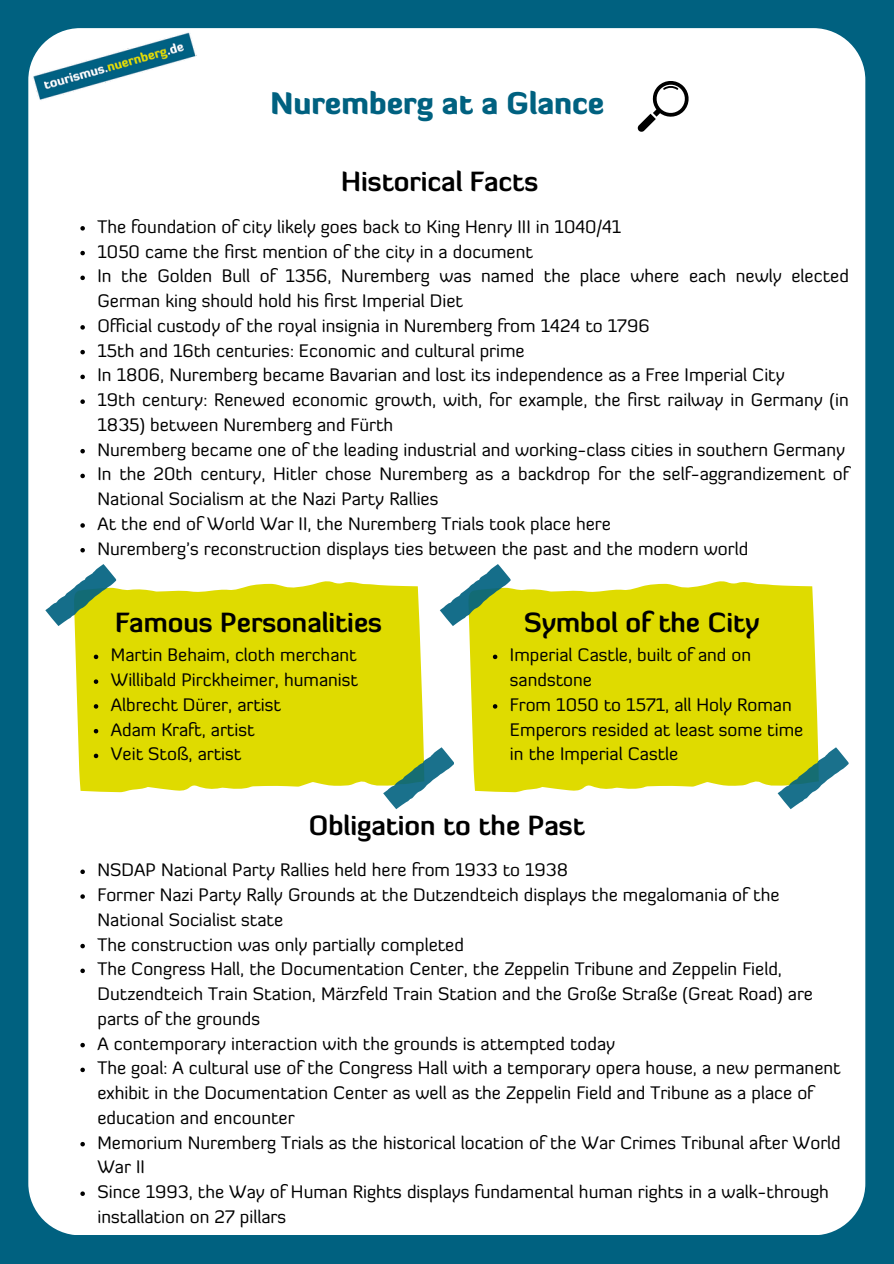
<style>
.page{position:relative;width:894px;height:1264px;background:#fff}
.page>*{position:absolute;margin:0;border:0;box-sizing:border-box;transform-origin:0 0}
.t1{font:900 30px "Diavlo";color:#006180}
.t2{font:700 27px "Diavlo";color:#000}
.t3{font:18px/24.8px "Diavlo";color:#000}
</style>
<div class="page">
<div style="left:0;top:0;width:893px;height:1263px;background:#006180"></div>
<div style="left:28px;top:28px;width:837px;height:1206px;background:#fff;border-radius:52px"></div>
<img style="left:29px;top:28px;width:172px;height:72px">
<svg style="left:637px;top:81px;width:52px;height:51px"></svg>
<div style="left:469px;top:581px;width:349px;height:211px;background:#dfdb00"></div>
<svg style="left:439px;top:564px;width:71px;height:62px"></svg>
<svg style="left:777px;top:747px;width:71px;height:62px"></svg>
<svg style="left:492px;top:654px;width:5px;height:5px"></svg>
<svg style="left:492px;top:704px;width:5px;height:4px"></svg>
<svg style="left:80px;top:226px;width:5px;height:4px"></svg>
<svg style="left:80px;top:251px;width:5px;height:4px"></svg>
<svg style="left:80px;top:275px;width:5px;height:5px"></svg>
<svg style="left:80px;top:325px;width:5px;height:4px"></svg>
<svg style="left:80px;top:350px;width:5px;height:4px"></svg>
<svg style="left:80px;top:374px;width:5px;height:5px"></svg>
<svg style="left:80px;top:399px;width:5px;height:5px"></svg>
<svg style="left:80px;top:449px;width:5px;height:4px"></svg>
<svg style="left:80px;top:473px;width:5px;height:5px"></svg>
<svg style="left:80px;top:523px;width:5px;height:4px"></svg>
<svg style="left:80px;top:548px;width:5px;height:4px"></svg>
<div style="left:74px;top:581px;width:350px;height:211px;background:#dfdb00"></div>
<svg style="left:45px;top:564px;width:71px;height:62px"></svg>
<svg style="left:383px;top:747px;width:71px;height:62px"></svg>
<svg style="left:94px;top:654px;width:4px;height:5px"></svg>
<svg style="left:94px;top:679px;width:4px;height:5px"></svg>
<svg style="left:94px;top:704px;width:4px;height:4px"></svg>
<svg style="left:94px;top:729px;width:4px;height:4px"></svg>
<svg style="left:94px;top:753px;width:4px;height:5px"></svg>
<svg style="left:80px;top:869px;width:5px;height:5px"></svg>
<svg style="left:80px;top:894px;width:5px;height:4px"></svg>
<svg style="left:80px;top:943px;width:5px;height:5px"></svg>
<svg style="left:80px;top:968px;width:5px;height:5px"></svg>
<svg style="left:80px;top:1042px;width:5px;height:5px"></svg>
<svg style="left:80px;top:1067px;width:5px;height:5px"></svg>
<svg style="left:80px;top:1141px;width:5px;height:5px"></svg>
<svg style="left:80px;top:1191px;width:5px;height:4px"></svg>
<h2 class="t1" style="left:270px;top:92px;width:335px">Nuremberg at a Glance</h2>
<p class="t2" style="left:341px;top:171px;width:198px">Historical Facts</p>
<p class="t3" style="left:97px;top:216px;width:525px">The foundation of city likely goes back to King Henry III in 1040/41</p>
<p class="t3" style="left:97px;top:241px;width:437px">1050 came the first mention of the city in a document</p>
<p class="t3" style="left:97px;top:265px;width:752px">In the Golden Bull of 1356, Nuremberg was named the place where each newly elected<br>German king should hold his first Imperial Diet</p>
<p class="t3" style="left:97px;top:315px;width:553px">Official custody of the royal insignia in Nuremberg from 1424 to 1796</p>
<p class="t3" style="left:97px;top:340px;width:428px">15th and 16th centuries: Economic and cultural prime</p>
<p class="t3" style="left:97px;top:364px;width:688px">In 1806, Nuremberg became Bavarian and lost its independence as a Free Imperial City</p>
<p class="t3" style="left:97px;top:389px;width:752px">19th century: Renewed economic growth, with, for example, the first railway in Germany (in<br>1835) between Nuremberg and Fürth</p>
<p class="t3" style="left:97px;top:439px;width:749px">Nuremberg became one of the leading industrial and working-class cities in southern Germany</p>
<p class="t3" style="left:97px;top:463px;width:752px">In the 20th century, Hitler chose Nuremberg as a backdrop for the self-aggrandizement of<br>National Socialism at the Nazi Party Rallies</p>
<p class="t3" style="left:97px;top:513px;width:515px">At the end of World War II, the Nuremberg Trials took place here</p>
<p class="t3" style="left:97px;top:538px;width:652px">Nuremberg’s reconstruction displays ties between the past and the modern world</p>
<p class="t2" style="left:115px;top:612px;width:268px">Famous Personalities</p>
<p class="t3" style="left:111px;top:644px;width:247px">Martin Behaim, cloth merchant</p>
<p class="t3" style="left:111px;top:669px;width:249px">Willibald Pirckheimer, humanist</p>
<p class="t3" style="left:111px;top:694px;width:171px">Albrecht Dürer, artist</p>
<p class="t3" style="left:111px;top:718px;width:145px">Adam Kraft, artist</p>
<p class="t3" style="left:111px;top:743px;width:132px">Veit Stoß, artist</p>
<p class="t2" style="left:524px;top:612px;width:237px">Symbol of the City</p>
<p class="t3" style="left:510px;top:644px;width:243px">Imperial Castle, built of and on sandstone</p>
<p class="t3" style="left:510px;top:694px;width:295px">From 1050 to 1571, all Holy Roman<br>Emperors resided at least some time in the Imperial Castle</p>
<h2 class="t2" style="left:309px;top:814px;width:277px">Obligation to the Past</h2>
<p class="t3" style="left:97px;top:859px;width:472px">NSDAP National Party Rallies held here from 1933 to 1938</p>
<p class="t3" style="left:97px;top:884px;width:683px">Former Nazi Party Rally Grounds at the Dutzendteich displays the megalomania of the<br>National Socialist state</p>
<p class="t3" style="left:97px;top:933px;width:368px">The construction was only partially completed</p>
<p class="t3" style="left:97px;top:958px;width:717px">The Congress Hall, the Documentation Center, the Zeppelin Tribune and Zeppelin Field,<br>Dutzendteich Train Station, Märzfeld Train Station and the Große Straße (Great Road) are parts of the grounds</p>
<p class="t3" style="left:97px;top:1032px;width:519px">A contemporary interaction with the grounds is attempted today</p>
<p class="t3" style="left:97px;top:1057px;width:744px">The goal: A cultural use of the Congress Hall with a temporary opera house, a new permanent exhibit in the Documentation Center as well as the Zeppelin Field and Tribune as a place of education and encounter</p>
<p class="t3" style="left:97px;top:1131px;width:744px">Memorium Nuremberg Trials as the historical location of the War Crimes Tribunal after World<br>War II</p>
<p class="t3" style="left:97px;top:1181px;width:732px">Since 1993, the Way of Human Rights displays fundamental human rights in a walk-through installation on 27 pillars</p>
</div>
